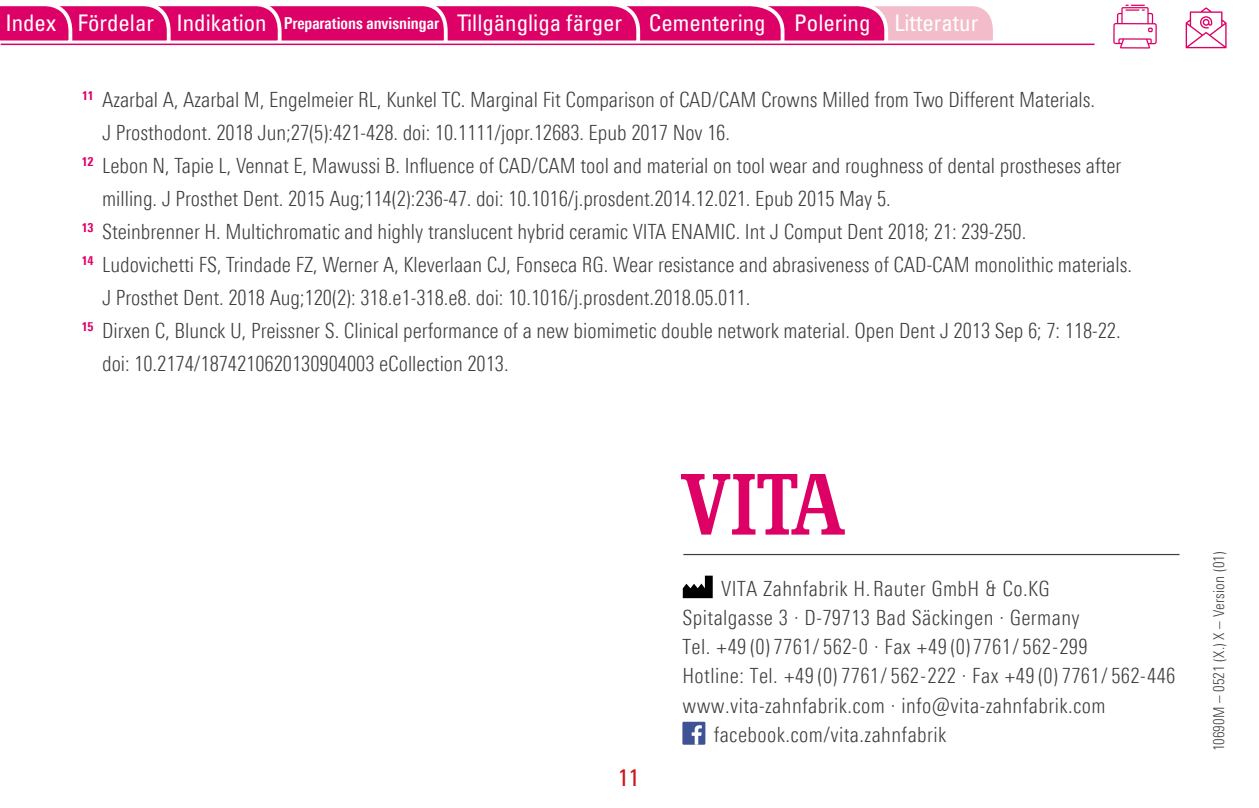
<style>
.page{position:relative;width:1259px;height:808px;background:#fff}
.page>*{position:absolute;margin:0;border:0;box-sizing:border-box;transform-origin:0 0}
.t1{font:condensed 24px "Univers";color:#cd171a}
.t2{font:condensed 22.8px "Univers";color:#fff}
.t3{font:300 condensed 21px/33px "Univers Next Pro";color:#3c3c3b}
.t4{font:300 condensed 21px "Univers Next Pro";letter-spacing:.02em;color:#3c3c3b}
.t5{font:700 condensed 16.5px "Univers Next Pro";color:#fff}
.t6{font:300 condensed 15px "Univers Next Pro";letter-spacing:.015em;color:#3c3c3b}
.t7{font:800 condensed 12.3px "Univers Next Pro";letter-spacing:-.01em;color:#dd0065}
</style>
<div class="page">
<svg style="left:1113px;top:5px;width:43px;height:44px"></svg>
<svg style="left:1185px;top:7px;width:41px;height:41px"></svg>
<svg style="left:681px;top:474px;width:164px;height:61px"></svg>
<hr style="left:683px;top:554px;width:496px;height:1px;background:#3c3c3b">
<svg style="left:683px;top:576px;width:30px;height:22px"></svg>
<div style="left:682px;top:722px;width:23px;height:23px;background:#3e5294"></div>
<svg style="left:691px;top:725px;width:11px;height:20px"></svg>
<svg style="left:0;top:6px;width:998px;height:40px;background:#e33585"></svg>
<hr style="left:1px;top:44px;width:1093px;height:1px;background:#d06">
<p class="t2" style="left:5px;top:9px;width:263px">Index Fördelar Indikation</p>
<p class="t2" style="left:457px;top:9px;width:523px">Tillgängliga färger Cementering Polering Litteratur</p>
<p class="t5" style="left:284px;top:13px;width:157px">Preparations anvisningar</p>
<p class="t7" style="left:82px;top:88px;width:13px">11</p>
<p class="t7" style="left:81px;top:154px;width:14px">12</p>
<p class="t7" style="left:81px;top:220px;width:14px">13</p>
<p class="t7" style="left:81px;top:253px;width:14px">14</p>
<p class="t7" style="left:81px;top:319px;width:14px">15</p>
<p class="t3" style="left:102px;top:83px;width:1031px">Azarbal A, Azarbal M, Engelmeier RL, Kunkel TC. Marginal Fit Comparison of CAD/CAM Crowns Milled from Two Different Materials.<br>J Prosthodont. 2018 Jun;27(5):421-428. doi: 10.1111/jopr.12683. Epub 2017 Nov 16.<br>Lebon N, Tapie L, Vennat E, Mawussi B. Influence of CAD/CAM tool and material on tool wear and roughness of dental prostheses after milling. J Prosthet Dent. 2015 Aug;114(2):236-47. doi: 10.1016/j.prosdent.2014.12.021. Epub 2015 May 5.<br>Steinbrenner H. Multichromatic and highly translucent hybrid ceramic VITA ENAMIC. Int J Comput Dent 2018; 21: 239-250.<br>Ludovichetti FS, Trindade FZ, Werner A, Kleverlaan CJ, Fonseca RG. Wear resistance and abrasiveness of CAD-CAM monolithic materials.<br>J Prosthet Dent. 2018 Aug;120(2): 318.e1-318.e8. doi: 10.1016/j.prosdent.2018.05.011.<br>Dirxen C, Blunck U, Preissner S. Clinical performance of a new biomimetic double network material. Open Dent J 2013 Sep 6; 7: 118-22. doi: 10.2174/1874210620130904003 eCollection 2013.</p>
<p class="t1" style="left:618px;top:762px;width:23px">11</p>
<p class="t4" style="left:721px;top:576px;width:330px">VITA Zahnfabrik H. Rauter GmbH &amp; Co.KG</p>
<p class="t4" style="left:682px;top:605px;width:399px">Spitalgasse 3 · D-79713 Bad Säckingen · Germany</p>
<p class="t4" style="left:682px;top:635px;width:407px">Tel. +49 (0) 7761/ 562-0 · Fax +49 (0)7761/ 562-299</p>
<p class="t4" style="left:682px;top:664px;width:494px">Hotline: Tel. +49 (0) 7761/ 562-222 · Fax +49 (0) 7761/ 562-446</p>
<p class="t4" style="left:682px;top:693px;width:424px">www.vita-zahnfabrik.com · info@vita-zahnfabrik.com</p>
<p class="t4" style="left:714px;top:722px;width:234px">facebook.com/vita.zahnfabrik</p>
<p class="t6" style="left:1210px;top:751px;width:201px;rotate:-90deg">10690M – 0521 (X.) X – Version (01)</p>
</div>
